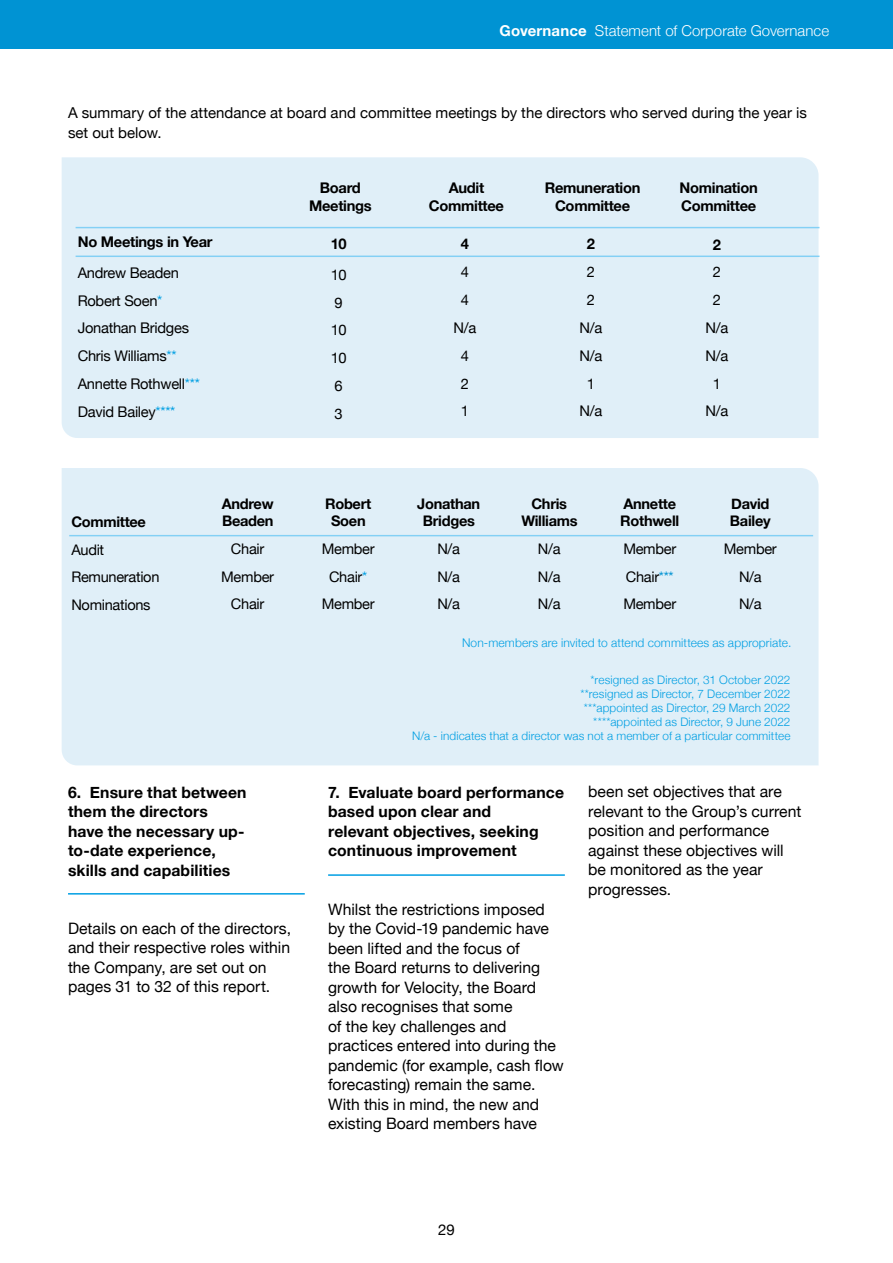
<style>
.page{position:relative;width:893px;height:1263px;background:#fff}
.page>*{position:absolute;margin:0;border:0;box-sizing:border-box;transform-origin:0 0}
.t1{font:15.75px/19.5px "Helvetica Neue";color:#000}
.t2{font:700 15.75px/19.5px "Helvetica Neue";letter-spacing:.005em;color:#000}
.t3{font:15px/19.5px "Helvetica Neue";color:#000}
.t4{font:300 15px "Helvetica Neue";letter-spacing:.005em;color:#fff}
.t5{font:14.7px/27.8px "Helvetica Neue";letter-spacing:-.02em;color:#000;text-align:center}
.t6{font:700 14.7px/17.7px "Helvetica Neue";letter-spacing:-.02em;color:#000;text-align:center}
.t7{font:14.55px/27.6px "Helvetica Neue";letter-spacing:-.02em;color:#000;text-align:center}
.t8{font:700 14.55px/17.5px "Helvetica Neue";letter-spacing:-.02em;color:#000}
.t9{font:300 12px "Helvetica Neue";letter-spacing:.01em;color:#009fe3}
.t10{font:300 11.7px/14.1px "Helvetica Neue";letter-spacing:.01em;color:#009fe3;text-align:right}
.s1{font-weight:700}
.s2{color:#009fe3}
.s3{color:#0093d3}
</style>
<div class="page">
<div style="left:0;top:0;width:893px;height:49px;background:#0093d3"></div>
<div style="left:62px;top:157px;width:757px;height:281px;background:#e0eff8"></div>
<div style="left:62px;top:468px;width:757px;height:297px;background:#e0eff8"></div>
<hr style="left:76px;top:256px;width:743px;height:1px;background:#83d0f5">
<hr style="left:76px;top:227px;width:743px;height:1px;background:#83d0f5">
<hr style="left:69px;top:535px;width:744px;height:1px;background:#83d0f5">
<hr style="left:68px;top:893px;width:237px;height:1px;background:#009fe3">
<hr style="left:328px;top:874px;width:237px;height:2px;background:#009fe3">
<p class="t4" style="left:500px;top:18px;width:331px"><span class="s1">Governance</span> Statement of Corporate Governance</p>
<p class="t3" style="left:68px;top:104px;width:740px">A summary of the attendance at board and committee meetings by the directors who served during the year is set out below.</p>
<p class="t6" style="left:78px;top:234px;width:136px">No Meetings in Year</p>
<p class="t5" style="left:78px;top:259px;width:124px;text-align:left">Andrew Beaden<br>Robert Soen<span class="s2">*<br></span>Jonathan Bridges<br>Chris Williams<span class="s2">**<br></span>Annette Rothwell<span class="s2">***<br></span>David Bailey<span class="s2">****</span></p>
<p class="t6" style="left:309px;top:180px;width:64px">Board<br>Meetings</p>
<p class="t6" style="left:331px;top:236px;width:18px">10</p>
<p class="t5" style="left:331px;top:262px;width:18px;text-align:left">10<br>9<br>10<br>10<br>6<br>3</p>
<p class="t6" style="left:429px;top:180px;width:77px">Audit<br>Committee</p>
<p class="t6" style="left:545px;top:180px;width:97px">Remuneration<br>Committee</p>
<p class="t6" style="left:680px;top:180px;width:80px;text-align:left">Nomination<br>Committee</p>
<p class="t6" style="left:461px;top:236px;width:10px">4</p>
<p class="t5" style="left:453px;top:259px;width:24px">4<br>4<br>N/a<br>4<br>2<br>1</p>
<p class="t6" style="left:587px;top:236px;width:10px">2</p>
<p class="t5" style="left:579px;top:259px;width:24px">2<br>2<br>N/a<br>N/a<br>1<br>N/a</p>
<p class="t6" style="left:713px;top:236px;width:10px">2</p>
<p class="t5" style="left:706px;top:259px;width:24px">2<br>2<br>N/a<br>N/a<br>1<br>N/a</p>
<p class="t8" style="left:71px;top:513px;width:76px">Committee</p>
<p class="t7" style="left:71px;top:536px;width:90px;text-align:left">Audit<br>Remuneration<br>Nominations</p>
<p class="t8" style="left:222px;top:495px;width:53px">Andrew<br>Beaden</p>
<p class="t7" style="left:221px;top:536px;width:54px">Chair<br>Member<br>Chair</p>
<p class="t2" style="left:68px;top:783px;width:180px">6. Ensure that between them the directors have the necessary up&shy;to-date experience, skills and capabilities</p>
<p class="t1" style="left:68px;top:919px;width:225px">Details on each of the directors, and their respective roles within the Company, are set out on pages 31 to 32 of this report.</p>
<p class="t8" style="left:325px;top:495px;width:48px;text-align:center">Robert<br>Soen</p>
<p class="t7" style="left:322px;top:536px;width:54px">Member<br>Chair<span class="s2">*<br></span>Member</p>
<p class="t8" style="left:417px;top:495px;width:64px;text-align:center">Jonathan<br>Bridges</p>
<p class="t7" style="left:437px;top:536px;width:24px;text-align:justify">N/a N/a N/a</p>
<p class="t8" style="left:521px;top:495px;width:58px;text-align:center">Chris<br>Williams</p>
<p class="t7" style="left:538px;top:536px;width:24px;text-align:justify">N/a N/a N/a</p>
<p class="t8" style="left:620px;top:495px;width:60px">Annette<br>Rothwell</p>
<p class="t7" style="left:623px;top:536px;width:54px;text-align:left">Member<br>Chair<span class="s3">***<br></span>Member</p>
<p class="t8" style="left:730px;top:495px;width:42px">David<br>Bailey</p>
<p class="t7" style="left:724px;top:536px;width:54px">Member<br>N/a<br>N/a</p>
<p class="t9" style="left:462px;top:633px;width:331px">Non-members are invited to attend committees as appropriate.</p>
<p class="t10" style="left:412px;top:672px;width:380px">*resigned as Director, 31 October 2022<br>**resigned as Director, 7 December 2022<br>***appointed as Director, 29 March 2022<br>****appointed as Director, 9 June 2022<br>N/a - indicates that a director was not a member of a particular committee</p>
<p class="t2" style="left:328px;top:783px;width:237px">7. Evaluate board performance based upon clear and<br>relevant objectives, seeking continuous improvement</p>
<p class="t1" style="left:328px;top:900px;width:237px">Whilst the restrictions imposed by the Covid-19 pandemic have been lifted and the focus of<br>the Board returns to delivering growth for Velocity, the Board also recognises that some<br>of the key challenges and practices entered into during the pandemic (for example, cash flow forecasting) remain the same.<br>With this in mind, the new and existing Board members have</p>
<p class="t1" style="left:588px;top:783px;width:215px">been set objectives that are relevant to the Group’s current position and performance against these objectives will be monitored as the year progresses.</p>
<p class="t3" style="left:438px;top:1220px;width:18px">29</p>
</div>
